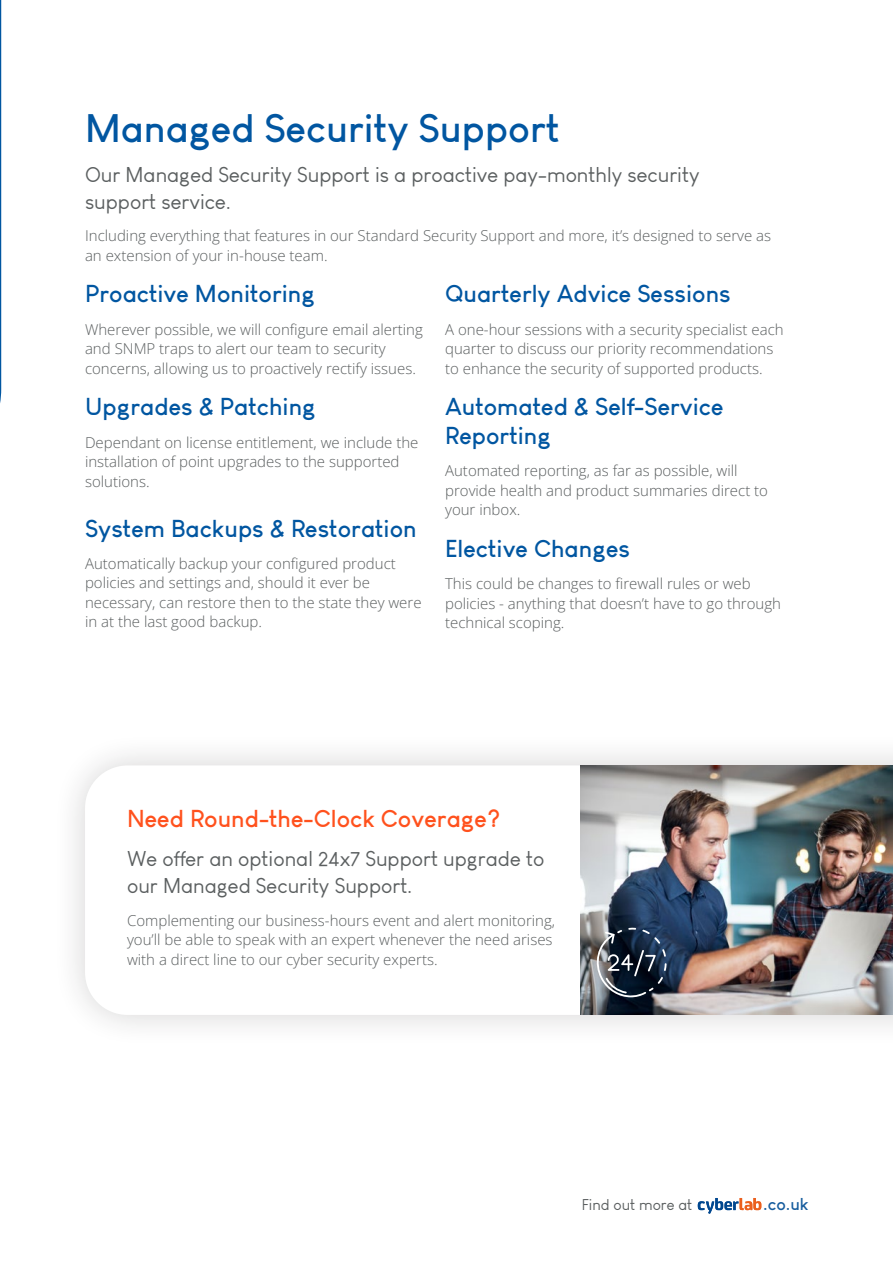
<style>
.page{position:relative;width:893px;height:1263px;background:#fff}
.page>*{position:absolute;margin:0;border:0;box-sizing:border-box;transform-origin:0 0}
.Intro_para{font:700 39px "Louis George Cafe";color:#0156a1}
.Header_2{font:700 24px/28.8px "Louis George Cafe";color:#0156a1}
.Intro_para-2{font:700 24px "Louis George Cafe";color:#ff511d}
.Intro_para-3{font:21px/27px "Louis George Cafe";color:#5b5f60}
.t1{font:700 16.8px "Louis George Cafe";color:#175d9e}
.t2{font:15.3px "Louis George Cafe";color:#5b5f60}
.Body{font:15px/19.5px "Open Sans";color:#5b5f60}
</style>
<div class="page">
<svg style="left:698px;top:1198px;width:63px;height:16px"></svg>
<svg style="left:0;top:0;width:1px;height:403px"></svg>
<div style="left:51px;top:732px;width:842px;height:316px;background:#231f20;opacity:.2"></div>
<svg style="left:85px;top:765px;width:495px;height:250px"></svg>
<img style="left:580px;top:765px;width:313px;height:250px">
<svg style="left:593px;top:928px;width:74px;height:72px"></svg>
<p class="Intro_para" style="left:85px;top:104px;width:476px">Managed Security Support</p>
<p class="Intro_para-3" style="left:85px;top:161px;width:616px">Our Managed Security Support is a proactive pay-monthly security support service.</p>
<p class="Body" style="left:85px;top:226px;width:688px">Including everything that features in our Standard Security Support and more, it’s designed to serve as an extension of your in-house team.</p>
<p class="Header_2" style="left:85px;top:279px;width:232px">Proactive Monitoring</p>
<p class="Body" style="left:85px;top:319px;width:339px">Wherever possible, we will configure email alerting and SNMP traps to alert our team to security concerns, allowing us to proactively rectify issues.</p>
<p class="Header_2" style="left:85px;top:392px;width:232px">Upgrades &amp; Patching</p>
<p class="Body" style="left:85px;top:432px;width:335px">Dependant on license entitlement, we include the installation of point upgrades to the supported solutions.</p>
<p class="Header_2" style="left:85px;top:513px;width:333px">System Backups &amp; Restoration</p>
<p class="Body" style="left:85px;top:553px;width:338px">Automatically backup your configured product policies and settings and, should it ever be necessary, can restore then to the state they were in at the last good backup.</p>
<p class="Header_2" style="left:445px;top:279px;width:287px">Quarterly Advice Sessions</p>
<p class="Body" style="left:445px;top:319px;width:340px">A one-hour sessions with a security specialist each quarter to discuss our priority recommendations to enhance the security of supported products.</p>
<p class="Header_2" style="left:445px;top:392px;width:280px">Automated &amp; Self-Service<br>Reporting</p>
<p class="Body" style="left:445px;top:461px;width:324px">Automated reporting, as far as possible, will provide health and product summaries direct to your inbox.</p>
<p class="Header_2" style="left:445px;top:533px;width:186px">Elective Changes</p>
<p class="Body" style="left:445px;top:573px;width:337px">This could be changes to firewall rules or web policies - anything that doesn’t have to go through technical scoping.</p>
<p class="Intro_para-2" style="left:127px;top:803px;width:375px">Need Round-the-Clock Coverage?</p>
<p class="Intro_para-3" style="left:127px;top:845px;width:419px">We offer an optional 24x7 Support upgrade to our Managed Security Support.</p>
<p class="Body" style="left:127px;top:910px;width:430px">Complementing our business-hours event and alert monitoring, you’ll be able to speak with an expert whenever the need arises with a direct line to our cyber security experts.</p>
<p class="t2" style="left:582px;top:1196px;width:112px">Find out more at</p>
<p class="t1" style="left:763px;top:1193px;width:47px">.co.uk</p>
</div>
